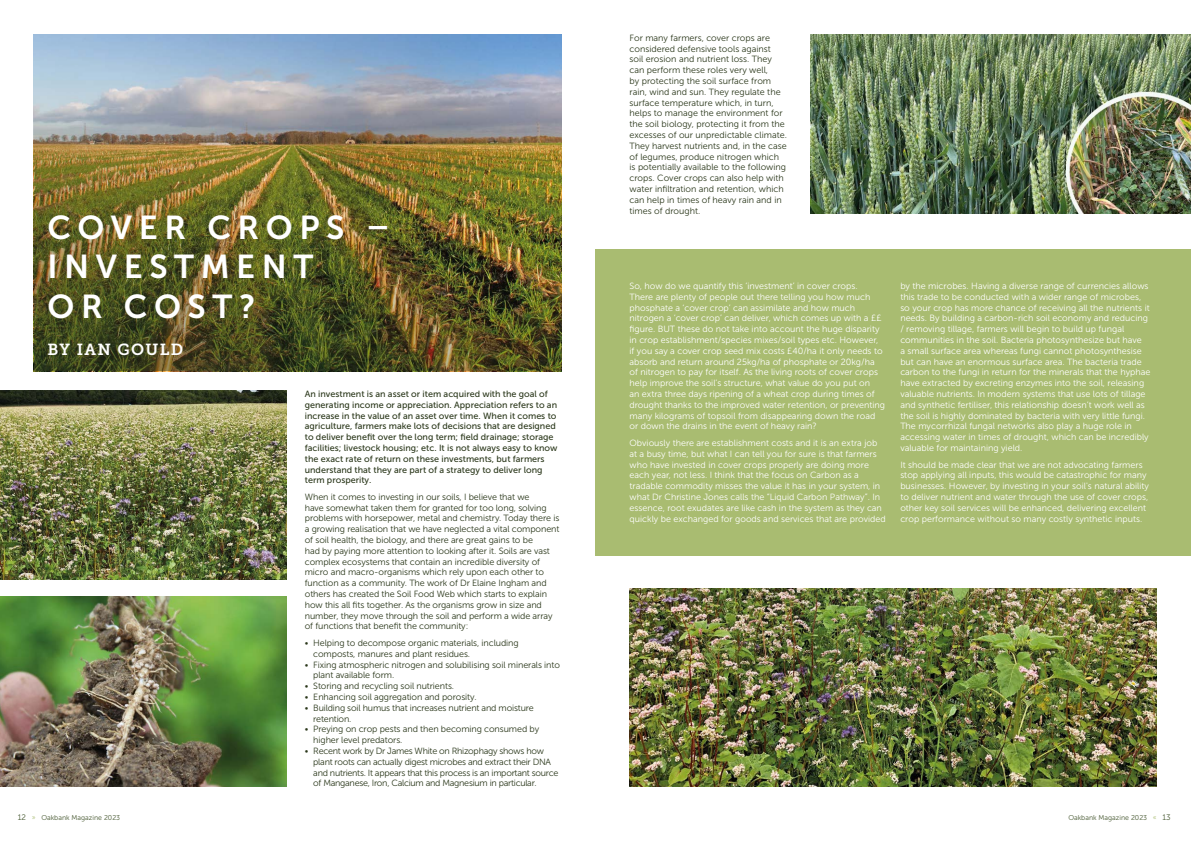
<style>
.page{position:relative;width:1191px;height:842px;background:#fff}
.page>*{position:absolute;margin:0;border:0;box-sizing:border-box;transform-origin:0 0}
.t1{font:33px/39.6px "Museo Sans 700";letter-spacing:.2em;color:#fff}
.t2{font:16px "Museo Slab 700";letter-spacing:.08em;color:#fff}
.t3{font:9px/10.8px "Museo Sans 300";color:#fff}
.t4{font:9px/10.8px "Museo Sans 300";letter-spacing:-.01em;color:#2b381b}
.t5{font:9px/10.8px "Museo Sans 500";color:#2b381b}
.t6{font:9px/10.8px "Museo Sans 300";letter-spacing:-.03em;color:#2b381b}
.t7{font:7px "Museo Sans 300";color:#44562e}
.s1{font-size:8px}
.s2{color:#a9bc71}
</style>
<div class="page">
<div style="left:595px;top:249px;width:596px;height:307px;background:#a9bc71"></div>
<img style="left:34px;top:37px;width:527px;height:334px">
<img style="left:0;top:390px;width:286px;height:190px">
<img style="left:0;top:597px;width:286px;height:189px">
<img style="left:629px;top:588px;width:528px;height:198px">
<img style="left:810px;top:34px;width:381px;height:180px">
<h1 class="t1" style="left:47px;top:208px;width:344px">COVER CROPS –<br>INVESTMENT<br>OR COST?</h1>
<h2 class="t2" style="left:47px;top:340px;width:137px">BY IAN GOULD</h2>
<p class="t7" style="left:18px;top:814px;width:104px"><span class="s1">12</span> <span class="s2">»</span> Oakbank Magazine 2023</p>
<p class="t5" style="left:305px;top:388px;width:254px">An investment is an asset or item acquired with the goal of generating income or appreciation. Appreciation refers to an increase in the value of an asset over time. When it comes to agriculture, farmers make lots of decisions that are designed to deliver benefit over the long term; field drainage; storage facilities; livestock housing; etc. It is not always easy to know the exact rate of return on these investments, but farmers understand that they are part of a strategy to deliver long term prosperity.</p>
<p class="t4" style="left:305px;top:491px;width:256px">When it comes to investing in our soils, I believe that we<br>have somewhat taken them for granted for too long, solving problems with horsepower, metal and chemistry. Today there is a growing realisation that we have neglected a vital component of soil health, the biology, and there are great gains to be<br>had by paying more attention to looking after it. Soils are vast complex ecosystems that contain an incredible diversity of micro and macro-organisms which rely upon each other to function as a community. The work of Dr Elaine Ingham and others has created the Soil Food Web which starts to explain how this all fits together. As the organisms grow in size and number, they move through the soil and perform a wide array of functions that benefit the community:</p>
<p class="t4" style="left:313px;top:637px;width:207px;text-indent:-8px">• Helping to decompose organic materials, including composts, manures and plant residues.</p>
<p class="t4" style="left:313px;top:659px;width:248px;text-indent:-8px">• Fixing atmospheric nitrogen and solubilising soil minerals into plant available form.</p>
<p class="t4" style="left:305px;top:681px;width:151px">• Storing and recycling soil nutrients.</p>
<p class="t4" style="left:305px;top:691px;width:173px">• Enhancing soil aggregation and porosity.</p>
<p class="t4" style="left:313px;top:702px;width:222px;text-indent:-8px">• Building soil humus that increases nutrient and moisture retention.</p>
<p class="t4" style="left:313px;top:724px;width:227px;text-indent:-8px">• Preying on crop pests and then becoming consumed by higher level predators.</p>
<p class="t6" style="left:313px;top:745px;width:246px;text-indent:-8px">• Recent work by Dr James White on Rhizophagy shows how plant roots can actually digest microbes and extract their DNA and nutrients. It appears that this process is an important source of Manganese, Iron, Calcium and Magnesium in particular.</p>
<p class="t4" style="left:629px;top:32px;width:159px">For many farmers, cover crops are considered defensive tools against soil erosion and nutrient loss. They can perform these roles very well,<br>by protecting the soil surface from rain, wind and sun. They regulate the surface temperature which, in turn, helps to manage the environment for the soil biology, protecting it from the excesses of our unpredictable climate.<br>They harvest nutrients and, in the case of legumes, produce nitrogen which is potentially available to the following crops. Cover crops can also help with water infiltration and retention, which can help in times of heavy rain and in times of drought.</p>
<p class="t3" style="left:629px;top:281px;width:257px">So, how do we quantify this ‘investment’ in cover crops.<br>There are plenty of people out there telling you how much phosphate a ‘cover crop’ can assimilate and how much nitrogen a ‘cover crop’ can deliver, which comes up with a ££ figure. BUT these do not take into account the huge disparity in crop establishment/species mixes/soil types etc. However, if you say a cover crop seed mix costs £40/ha it only needs to absorb and return around 25kg/ha of phosphate or 20kg/ha of nitrogen to pay for itself. As the living roots of cover crops help improve the soil’s structure, what value do you put on<br>an extra three days ripening of a wheat crop during times of drought thanks to the improved water retention, or preventing many kilograms of topsoil from disappearing down the road or down the drains in the event of heavy rain?</p>
<p class="t3" style="left:629px;top:437px;width:258px">Obviously there are establishment costs and it is an extra job at a busy time, but what I can tell you for sure is that farmers who have invested in cover crops properly are doing more each year, not less. I think that the focus on Carbon as a tradable commodity misses the value it has in your system, in what Dr Christine Jones calls the “Liquid Carbon Pathway”. In essence, root exudates are like cash in the system as they can quickly be exchanged for goods and services that are provided</p>
<p class="t3" style="left:900px;top:281px;width:252px">by the microbes. Having a diverse range of currencies allows this trade to be conducted with a wider range of microbes, so your crop has more chance of receiving all the nutrients it needs. By building a carbon-rich soil economy and reducing / removing tillage, farmers will begin to build up fungal communities in the soil. Bacteria photosynthesize but have<br>a small surface area whereas fungi cannot photosynthesise but can have an enormous surface area. The bacteria trade carbon to the fungi in return for the minerals that the hyphae have extracted by excreting enzymes into the soil, releasing valuable nutrients. In modern systems that use lots of tillage and synthetic fertiliser, this relationship doesn’t work well as the soil is highly dominated by bacteria with very little fungi.<br>The mycorrhizal fungal networks also play a huge role in accessing water in times of drought, which can be incredibly valuable for maintaining yield.</p>
<p class="t3" style="left:900px;top:459px;width:250px">It should be made clear that we are not advocating farmers stop applying all inputs, this would be catastrophic for many businesses. However, by investing in your soil's natural ability to deliver nutrient and water through the use of cover crops, other key soil services will be enhanced, delivering excellent crop performance without so many costly synthetic inputs.</p>
<p class="t7" style="left:1068px;top:814px;width:104px">Oakbank Magazine 2023 <span class="s2">«</span> <span class="s1">13</span></p>
</div>
